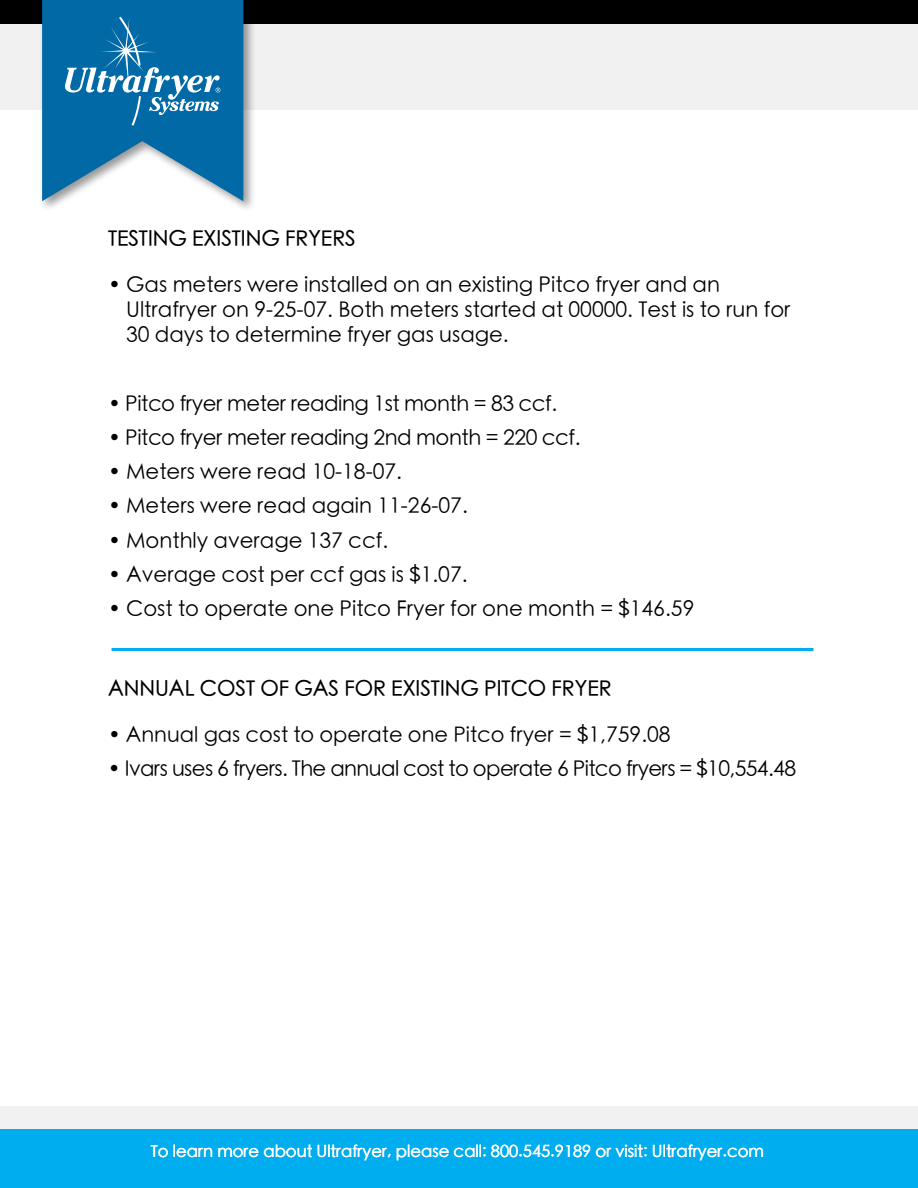
<style>
.page{position:relative;width:918px;height:1188px;background:#fff}
.page>*{position:absolute;margin:0;border:0;box-sizing:border-box;transform-origin:0 0}
.t1{font:300 21.15px/25.5px "ST Heiti TC";color:#000}
.t2{font:300 21.15px "ST Heiti TC";letter-spacing:-.02em;color:#000}
.t3{font:300 21.15px "ST Heiti TC";letter-spacing:-.03em;color:#000}
.t4{font:500 21.15px "ST Heiti TC";color:#000}
.t5{font:300 21px "ST Heiti TC";color:#000}
.t6{font:500 16.5px "ST Heiti TC";color:#fff}
.s1{font-size:21.15px}
</style>
<div class="page">
<hr style="left:112px;top:648px;width:702px;height:3px;background:#00aeef">
<div style="left:0;top:23px;width:918px;height:86px;background:#f1f1f2"></div>
<div style="left:0;top:1107px;width:918px;height:23px;background:#f1f1f2"></div>
<div style="left:0;top:0;width:918px;height:23px;background:#000"></div>
<div style="left:0;top:1130px;width:918px;height:58px;background:#00adee"></div>
<div style="left:39px;top:0;width:217px;height:213px;background:#000;opacity:.41"></div>
<svg style="left:42px;top:0;width:201px;height:201px;background:#3185b5"></svg>
<p class="t4" style="left:108px;top:227px;width:249px">TESTING EXISTING FRYERS</p>
<p class="t1" style="left:126px;top:270px;width:666px;text-indent:-18px">• Gas meters were installed on an existing Pitco fryer and an<br>Ultrafryer on 9-25-07. Both meters started at 00000. Test is to run for<br>30 days to determine fryer gas usage.</p>
<p class="t2" style="left:108px;top:386px;width:451px">• Pitco fryer meter reading 1st month = 83 ccf.</p>
<p class="t2" style="left:108px;top:420px;width:474px">• Pitco fryer meter reading 2nd month = 220 ccf.</p>
<p class="t1" style="left:108px;top:458px;width:296px">• Meters were read 10-18-07.</p>
<p class="t1" style="left:108px;top:492px;width:361px">• Meters were read again 11-26-07.</p>
<p class="t1" style="left:108px;top:526px;width:282px">• Monthly average 137 ccf.</p>
<p class="t1" style="left:108px;top:560px;width:361px">• Average cost per ccf gas is $1.07.</p>
<p class="t1" style="left:108px;top:594px;width:588px">• Cost to operate one Pitco Fryer for one month = $146.59</p>
<p class="t4" style="left:108px;top:678px;width:505px">ANNUAL COST OF GAS FOR EXISTING PITCO FRYER</p>
<p class="t5" style="left:108px;top:717px;width:564px">• Annual gas cost to operate one Pitco fryer = <span class="s1">$1,759.08</span></p>
<p class="t3" style="left:108px;top:751px;width:690px">• Ivars uses 6 fryers. The annual cost to operate 6 Pitco fryers = $10,554.48</p>
<p class="t6" style="left:151px;top:1143px;width:615px">To learn more about Ultrafryer, please call: 800.545.9189 or visit: Ultrafryer.com</p>
</div>
